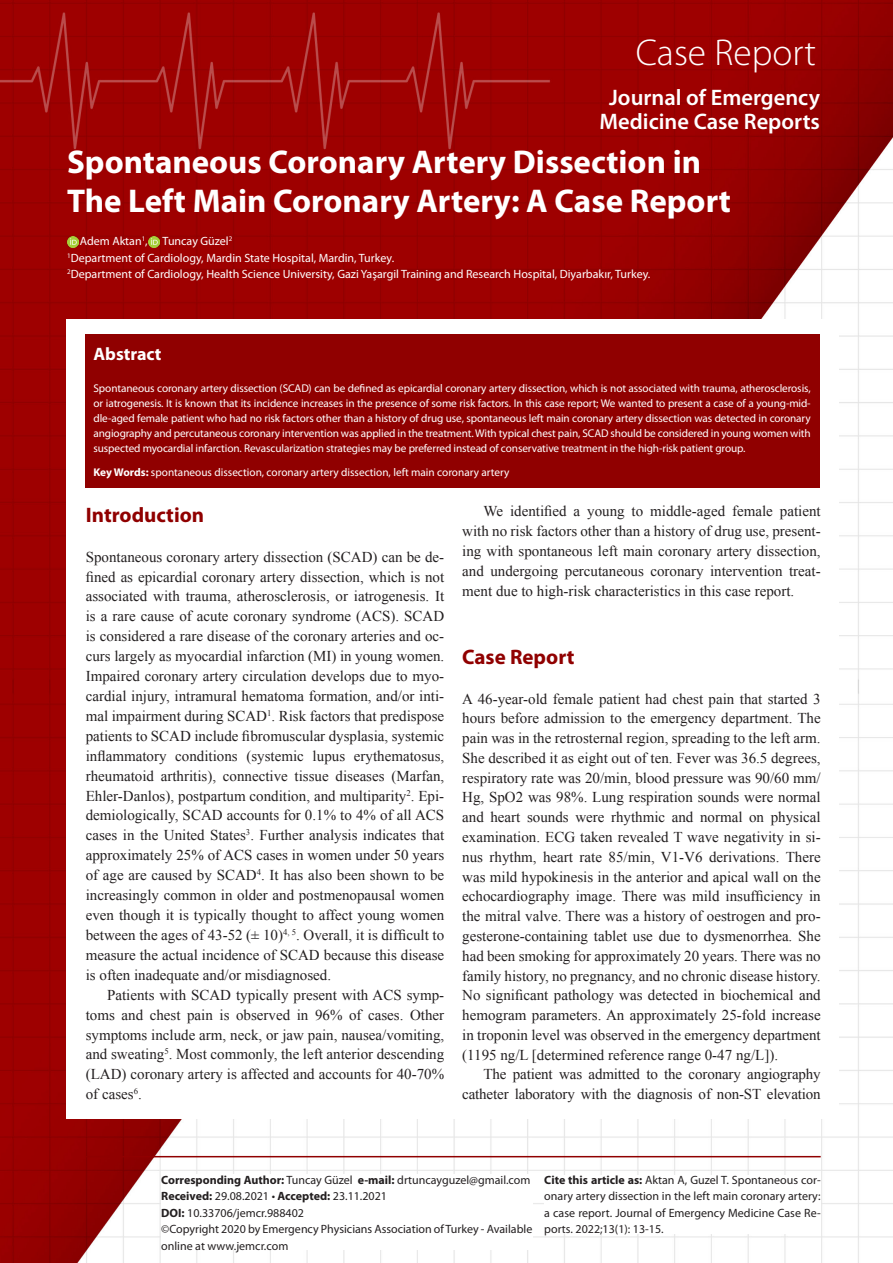
<style>
.page{position:relative;width:893px;height:1263px;background:#fff}
.page>*{position:absolute;margin:0;border:0;box-sizing:border-box;transform-origin:0 0}
.t1{font:300 37.5px "Myriad Pro";color:#fff}
.t2{font:700 33px "Myriad Pro";color:#fff}
.t3{font:600 22.5px "Myriad Pro";color:#fff}
.t4{font:700 21px "Myriad Pro";color:#900000}
.t5{font:700 18px "Myriad Pro";color:#fff}
.t6{font:15px/20px "Times New Roman";color:#231f20;text-align:justify}
.t7{font:12px/16.5px "Myriad Pro";color:#231f20}
.t8{font:12px "Myriad Pro";color:#fff}
.t9{font:11.25px/15px "Myriad Pro";color:#fff;text-align:justify}
.s1{font-weight:700}
</style>
<div class="page">
<img style="left:0;top:0;width:893px;height:1263px">
<div style="left:67px;top:319px;width:772px;height:799px;background:#fff"></div>
<div style="left:161px;top:1175px;width:371px;height:75px;background:#fff"></div>
<hr style="left:86px;top:1156px;width:735px;height:1px;background:#900000">
<div style="left:86px;top:335px;width:734px;height:153px;background:#900000"></div>
<svg style="left:67px;top:236px;width:11px;height:12px"></svg>
<svg style="left:149px;top:236px;width:11px;height:12px"></svg>
<div style="left:544px;top:1175px;width:277px;height:58px;background:#fff"></div>
<p class="t1" style="left:636px;top:32px;width:182px">Case Report</p>
<p class="t3" style="left:609px;top:83px;width:212px">Journal of Emergency</p>
<p class="t3" style="left:599px;top:108px;width:222px">Medicine Case Reports</p>
<p class="t2" style="left:67px;top:141px;width:635px">Spontaneous Coronary Artery Dissection in</p>
<p class="t2" style="left:67px;top:180px;width:665px">The Left Main Coronary Artery: A Case Report</p>
<p class="t8" style="left:80px;top:234px;width:154px">Adem Aktan<sup>1</sup>, Tuncay Güzel<sup>2</sup></p>
<p class="t8" style="left:67px;top:250px;width:329px"><sup>1</sup>Department of Cardiology, Mardin State Hospital, Mardin, Turkey.</p>
<p class="t8" style="left:67px;top:267px;width:585px"><sup>2</sup>Department of Cardiology, Health Science University, Gazi Yaşargil Training and Research Hospital, Diyarbakır, Turkey.</p>
<p class="t5" style="left:94px;top:342px;width:70px">Abstract</p>
<p class="t9" style="left:94px;top:381px;width:719px">Spontaneous coronary artery dissection (SCAD) can be defined as epicardial coronary artery dissection, which is not associated with trauma, atherosclerosis, or iatrogenesis. It is known that its incidence increases in the presence of some risk factors. In this case report; We wanted to present a case of a young-mid&shy;dle-aged female patient who had no risk factors other than a history of drug use, spontaneous left main coronary artery dissection was detected in coronary angiography and percutaneous coronary intervention was applied in the treatment. With typical chest pain, SCAD should be considered in young women with suspected myocardial infarction. Revascularization strategies may be preferred instead of conservative treatment in the high-risk patient group.</p>
<p class="t9" style="left:94px;top:464px;width:417px"><span class="s1">Key Words:</span> spontaneous dissection, coronary artery dissection, left main coronary artery</p>
<p class="t4" style="left:86px;top:501px;width:120px">Introduction</p>
<p class="t6" style="left:86px;top:546px;width:360px">Spontaneous coronary artery dissection (SCAD) can be de&shy;fined as epicardial coronary artery dissection, which is not associated with trauma, atherosclerosis, or iatrogenesis. It is a rare cause of acute coronary syndrome (ACS). SCAD is considered a rare disease of the coronary arteries and oc&shy;curs largely as myocardial infarction (MI) in young women.<br>Impaired coronary artery circulation develops due to myo&shy;cardial injury, intramural hematoma formation, and/or inti&shy;mal impairment during SCAD<sup>1</sup>. Risk factors that predispose patients to SCAD include fibromuscular dysplasia, systemic inflammatory conditions (systemic lupus erythematosus, rheumatoid arthritis), connective tissue diseases (Marfan, Ehler-Danlos), postpartum condition, and multiparity<sup>2</sup>. Epi&shy;demiologically, SCAD accounts for 0.1% to 4% of all ACS cases in the United States<sup>3</sup>. Further analysis indicates that approximately 25% of ACS cases in women under 50 years of age are caused by SCAD<sup>4</sup>. It has also been shown to be increasingly common in older and postmenopausal women even though it is typically thought to affect young women between the ages of 43-52 (± 10)<sup>4,</sup> <sup>5</sup>. Overall, it is difficult to measure the actual incidence of SCAD because this disease is often inadequate and/or misdiagnosed.</p>
<p class="t6" style="left:86px;top:984px;width:360px;text-indent:21px">Patients with SCAD typically present with ACS symp&shy;toms and chest pain is observed in 96% of cases. Other symptoms include arm, neck, or jaw pain, nausea/vomiting, and sweating<sup>5</sup>. Most commonly, the left anterior descending (LAD) coronary artery is affected and accounts for 40-70% of cases<sup>6</sup>.</p>
<p class="t6" style="left:462px;top:501px;width:360px;text-indent:21px">We identified a young to middle-aged female patient with no risk factors other than a history of drug use, present&shy;ing with spontaneous left main coronary artery dissection, and undergoing percutaneous coronary intervention treat&shy;ment due to high-risk characteristics in this case report.</p>
<p class="t4" style="left:462px;top:643px;width:114px">Case Report</p>
<p class="t6" style="left:462px;top:688px;width:360px">A 46-year-old female patient had chest pain that started 3 hours before admission to the emergency department. The pain was in the retrosternal region, spreading to the left arm.<br>She described it as eight out of ten. Fever was 36.5 degrees, respiratory rate was 20/min, blood pressure was 90/60 mm/ Hg, SpO2 was 98%. Lung respiration sounds were normal and heart sounds were rhythmic and normal on physical examination. ECG taken revealed T wave negativity in si&shy;nus rhythm, heart rate 85/min, V1-V6 derivations. There was mild hypokinesis in the anterior and apical wall on the echocardiography image. There was mild insufficiency in the mitral valve. There was a history of oestrogen and pro&shy;gesterone-containing tablet use due to dysmenorrhea. She had been smoking for approximately 20 years. There was no family history, no pregnancy, and no chronic disease history.<br>No significant pathology was detected in biochemical and hemogram parameters. An approximately 25-fold increase in troponin level was observed in the emergency department (1195 ng/L [determined reference range 0-47 ng/L]).</p>
<p class="t6" style="left:462px;top:1064px;width:360px;text-align:right">The patient was admitted to the coronary angiography catheter laboratory with the diagnosis of non-ST elevation</p>
<p class="t7" style="left:161px;top:1171px;width:371px"><span class="s1">Corresponding Author:</span> Tuncay Güzel <span class="s1">e-mail:</span> drtuncayguzel@gmail.com</p>
<p class="t7" style="left:161px;top:1188px;width:227px"><span class="s1">Received:</span> 29.08.2021 • <span class="s1">Accepted:</span> 23.11.2021</p>
<p class="t7" style="left:161px;top:1204px;width:144px"><span class="s1">DOI:</span> 10.33706/jemcr.988402</p>
<p class="t7" style="left:161px;top:1221px;width:373px">©Copyright 2020 by Emergency Physicians Association of Turkey - Available online at www.jemcr.com</p>
<p class="t7" style="left:544px;top:1171px;width:278px;text-align:justify"><span class="s1">Cite this article as:</span> Aktan A, Guzel T. Spontaneous cor&shy;onary artery dissection in the left main coronary artery: a case report. Journal of Emergency Medicine Case Re&shy;ports. 2022;13(1): 13-15.</p>
</div>
